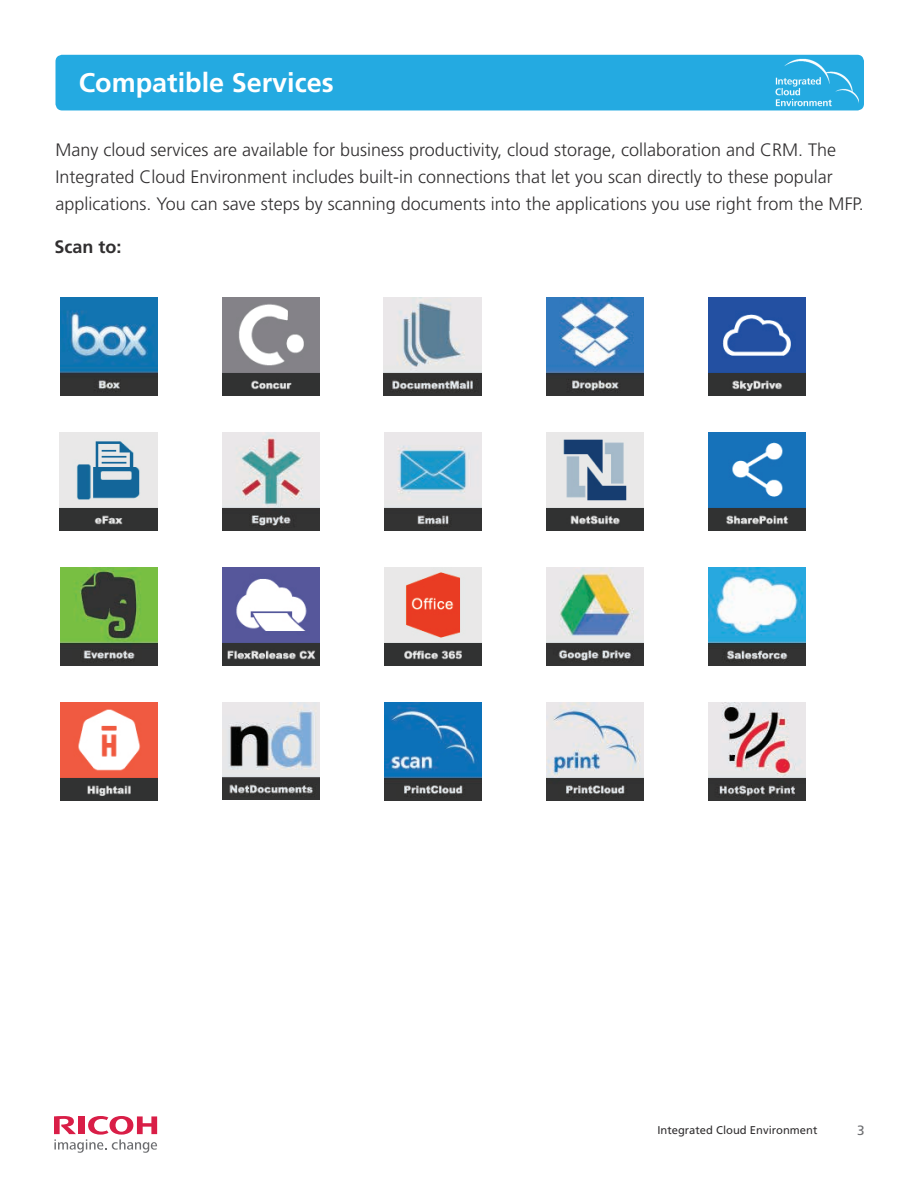
<style>
.page{position:relative;width:918px;height:1188px;background:#fff}
.page>*{position:absolute;margin:0;border:0;box-sizing:border-box;transform-origin:0 0}
.t1{font:700 27px "Frutiger LT Std";color:#fff}
.t2{font:300 18px/27px "Frutiger LT Std";color:#312f30}
.t3{font:700 18px "Frutiger LT Std";color:#312f30}
.t4{font:13.5px "Frutiger LT Std";color:#6c6d70}
.t5{font:11.25px "Frutiger LT Std";color:#312f30}
</style>
<div class="page">
<div style="left:56px;top:55px;width:808px;height:55px;background:#24aae1;border-radius:7px"></div>
<img style="left:775px;top:58px;width:83px;height:49px">
<img style="left:60px;top:298px;width:98px;height:97px">
<img style="left:222px;top:298px;width:98px;height:97px">
<img style="left:384px;top:298px;width:98px;height:97px">
<img style="left:546px;top:298px;width:98px;height:97px">
<img style="left:708px;top:298px;width:98px;height:97px">
<img style="left:60px;top:433px;width:98px;height:97px">
<img style="left:222px;top:433px;width:98px;height:97px">
<img style="left:384px;top:433px;width:98px;height:97px">
<img style="left:546px;top:433px;width:98px;height:97px">
<img style="left:708px;top:433px;width:98px;height:97px">
<img style="left:60px;top:568px;width:98px;height:97px">
<img style="left:222px;top:568px;width:98px;height:97px">
<img style="left:384px;top:568px;width:98px;height:97px">
<img style="left:546px;top:568px;width:98px;height:97px">
<img style="left:708px;top:568px;width:98px;height:97px">
<img style="left:60px;top:703px;width:98px;height:97px">
<img style="left:222px;top:702px;width:98px;height:98px">
<img style="left:384px;top:703px;width:98px;height:97px">
<img style="left:546px;top:703px;width:98px;height:97px">
<img style="left:708px;top:703px;width:98px;height:97px">
<svg style="left:54px;top:1116px;width:103px;height:37px"></svg>
<h1 class="t1" style="left:79px;top:67px;width:257px">Compatible Services</h1>
<p class="t2" style="left:56px;top:136px;width:810px">Many cloud services are available for business productivity, cloud storage, collaboration and CRM. The<br>Integrated Cloud Environment includes built-in connections that let you scan directly to these popular applications. You can save steps by scanning documents into the applications you use right from the MFP.</p>
<p class="t3" style="left:54px;top:236px;width:69px">Scan to:</p>
<p class="t5" style="left:657px;top:1124px;width:162px">Integrated Cloud Environment</p>
<p class="t4" style="left:857px;top:1122px;width:9px">3</p>
</div>
